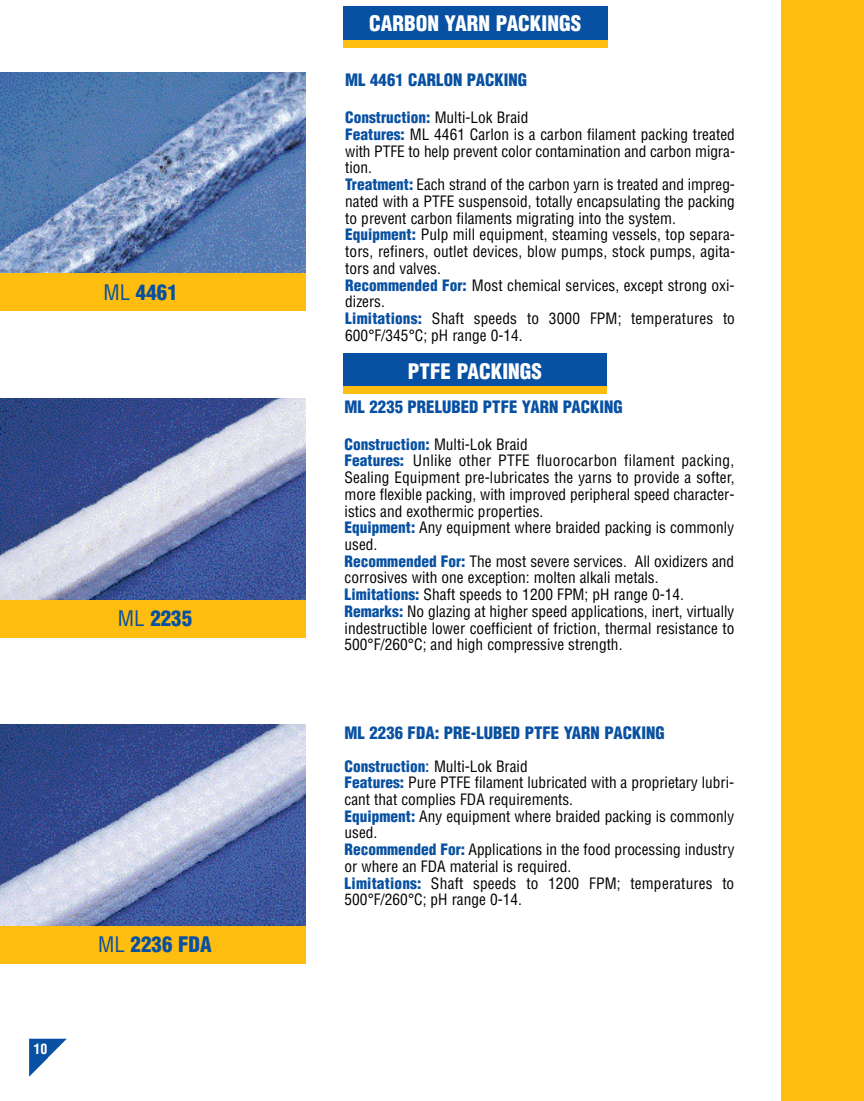
<style>
.page{position:relative;width:864px;height:1101px;background:#fff}
.page>*{position:absolute;margin:0;border:0;box-sizing:border-box;transform-origin:0 0}
.t1{font:900 condensed 20.85px "Helvetica";color:#fff}
.t2{font:900 condensed 20.85px "Helvetica";color:#0850a1}
.t3{font:900 condensed 16.8px "Helvetica";color:#0850a1}
.t4{font:condensed 15.3px/16.8px "Helvetica";color:#000}
.t5{font:700 condensed 13.95px "Helvetica";color:#fff}
.s1{font-weight:400}
.s2{font-weight:900;color:#0850a1}
.s3{font-weight:700;color:#0850a1}
</style>
<div class="page">
<div style="left:781px;top:0;width:83px;height:1101px;background:#ffbe0f"></div>
<img style="left:0;top:72px;width:305px;height:201px">
<div style="left:0;top:274px;width:305px;height:37px;background:#ffbe0f"></div>
<img style="left:0;top:399px;width:305px;height:201px">
<div style="left:0;top:600px;width:305px;height:37px;background:#ffbe0f"></div>
<img style="left:0;top:725px;width:305px;height:201px">
<div style="left:0;top:926px;width:305px;height:38px;background:#ffbe0f"></div>
<div style="left:343px;top:353px;width:263px;height:35px;background:#0850a1"></div>
<div style="left:343px;top:386px;width:263px;height:7px;background:#ffbe0f"></div>
<svg style="left:29px;top:1039px;width:38px;height:37px"></svg>
<div style="left:343px;top:6px;width:264px;height:35px;background:#0850a1"></div>
<div style="left:343px;top:40px;width:264px;height:7px;background:#ffbe0f"></div>
<h1 class="t2" style="left:103px;top:284px;width:76px"><span class="s1">ML</span> 4461</h1>
<h1 class="t2" style="left:118px;top:610px;width:76px"><span class="s1">ML</span> 2235</h1>
<p class="t5" style="left:33px;top:1043px;width:15px">10</p>
<h1 class="t2" style="left:98px;top:937px;width:115px"><span class="s1">ML</span> 2236 FDA</h1>
<h1 class="t1" style="left:369px;top:16px;width:214px">CARBON YARN PACKINGS</h1>
<p class="t3" style="left:345px;top:74px;width:183px">ML 4461 CARLON PACKING</p>
<p class="t4" style="left:345px;top:111px;width:391px"><span class="s2">Construction:</span> Multi-Lok Braid<br><span class="s2">Features:</span> ML 4461 Carlon is a carbon filament packing treated with PTFE to help prevent color contamination and carbon migra&shy;tion.<br><span class="s2">Treatment:</span> Each strand of the carbon yarn is treated and impreg&shy;nated with a PTFE suspensoid, totally encapsulating the packing to prevent carbon filaments migrating into the system.<br><span class="s2">Equipment:</span> Pulp mill equipment, steaming vessels, top separa&shy;tors, refiners, outlet devices, blow pumps, stock pumps, agita&shy;tors and valves.<br><span class="s2">Recommended For:</span> Most chemical services, except strong oxi&shy;dizers.<br><span class="s2">L im ita tio n s :</span> Shaft speeds to 3000 FPM; temperatures to 600°F/345°C; pH range 0-14.</p>
<h1 class="t1" style="left:408px;top:363px;width:136px">PTFE PACKINGS</h1>
<p class="t3" style="left:345px;top:400px;width:280px">ML 2235 PRELUBED PTFE YARN PACKING</p>
<p class="t4" style="left:345px;top:437px;width:391px"><span class="s2">Construction:</span> Multi-Lok Braid<br><span class="s2">Features:</span> Unlike other PTFE fluorocarbon filament packing, Sealing Equipment pre-lubricates the yarns to provide a softer, more flexible packing, with improved peripheral speed character&shy;istics and exothermic properties.<br><span class="s2">Equipment:</span> Any equipment where braided packing is commonly used.<br><span class="s2">Recommended For:</span> The most severe services. All oxidizers and corrosives with one exception: molten alkali metals.<br><span class="s2">Limitations:</span> Shaft speeds to 1200 FPM; pH range 0-14.<br><span class="s2">Remarks:</span> No glazing at higher speed applications, inert, virtually indestructible lower coefficient of friction, thermal resistance to 500°F/260°C; and high compressive strength.</p>
<p class="t3" style="left:345px;top:726px;width:322px">ML 2236 FDA: PRE-LUBED PTFE YARN PACKING</p>
<p class="t4" style="left:345px;top:759px;width:391px"><span class="s2">Construction</span><span class="s3">:</span> Multi-Lok Braid<br><span class="s2">Features:</span> Pure PTFE filament lubricated with a proprietary lubri&shy;cant that complies FDA requirements.<br><span class="s2">Equipment:</span> Any equipment where braided packing is commonly used.<br><span class="s2">Recommended For:</span> Applications in the food processing industry or where an FDA material is required.<br><span class="s2">L im ita tio n s :</span> Shaft speeds to 1200 FPM; temperatures to 500°F/260°C; pH range 0-14.</p>
</div>
